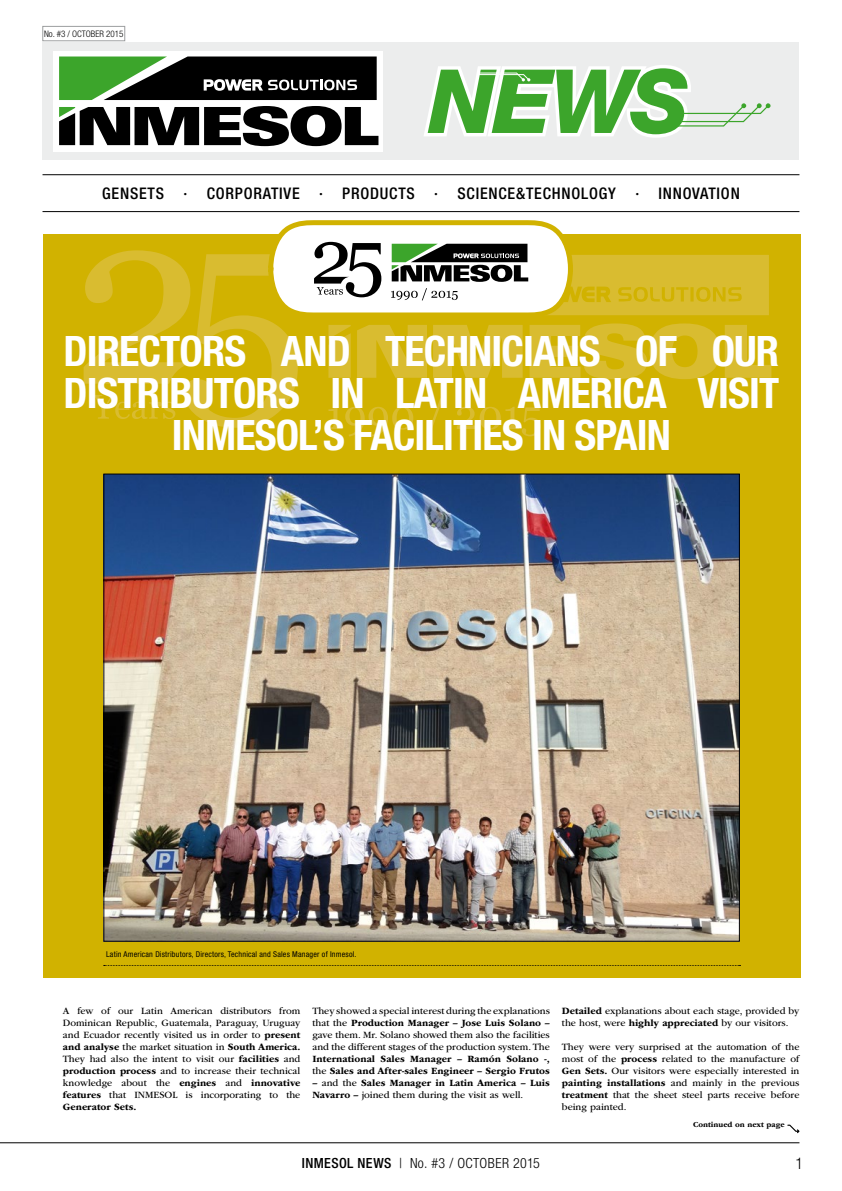
<style>
.page{position:relative;width:842px;height:1191px;background:#fff}
.page>*{position:absolute;margin:0;border:0;box-sizing:border-box;transform-origin:0 0}
.t1{font:italic 800 88.6px "Helvetica Neue LT Std";color:#3ca52b}
.t2{font:700 condensed 42px "Helvetica Neue LT Std";letter-spacing:-.02em;color:#fff}
.t3{font:500 condensed 16px "Helvetica Neue LT Std";letter-spacing:.05em;color:#000}
.t4{font:300 condensed 16px "Helvetica Neue LT Std";color:#000}
.t5{font:300 condensed 14px "Helvetica Neue LT Std";letter-spacing:.03em;color:#000}
.t6{font:10px/12px "ITC Garamond Std";color:#000;text-align:justify}
.t7{font:700 10px/12px "ITC Garamond Std";color:#000}
.t8{font:300 condensed 9px "Helvetica Neue LT Std";color:#000}
.t9{font:condensed 8px "Helvetica Neue LT Std";letter-spacing:.025em;color:#000}
.t10{font:700 8px "ITC Garamond Std";color:#000}
.s1{font-weight:700}
.s2{font-weight:400}
.s3{font-weight:500}
</style>
<div class="page">
<hr style="left:0;top:1142px;width:799px;height:1px;background:#000">
<div style="left:43px;top:43px;width:756px;height:117px;background:#eceded"></div>
<hr style="left:43px;top:174px;width:756px;height:1px;background:#000">
<hr style="left:43px;top:211px;width:756px;height:1px;background:#000">
<div style="left:43px;top:26px;width:82px;height:15px;border:1px solid #9c9e9f"></div>
<div style="left:53px;top:51px;width:330px;height:100px;background:#fff"></div>
<svg style="left:59px;top:106px;width:207px;height:40px"></svg>
<svg style="left:59px;top:56px;width:207px;height:44px;background:#375a31"></svg>
<svg style="left:575px;top:65px;width:195px;height:73px"></svg>
<div style="left:43px;top:234px;width:757px;height:743px;background:#d1b200"></div>
<img style="left:105px;top:475px;width:633px;height:464px">
<svg style="left:787px;top:1124px;width:12px;height:9px"></svg>
<svg style="left:104px;top:965px;width:636px;height:1px"></svg>
<img style="left:266px;top:42px;width:309px;height:936px">
<svg style="left:84px;top:222px;width:687px;height:215px"></svg>
<p class="t8" style="left:44px;top:28px;width:81px">No. #3 / OCTOBER 2015</p>
<h1 class="t1" style="left:429px;top:49px;width:262px">NEWS</h1>
<h3 class="t3" style="left:102px;top:184px;width:639px">GENSETS · CORPORATIVE · PRODUCTS · SCIENCE&amp;TECHNOLOGY · INNOVATION</h3>
<h2 class="t2" style="left:63px;top:325px;width:717px">DIRECTORS AND TECHNICIANS OF OUR</h2>
<h2 class="t2" style="left:63px;top:367px;width:717px">DISTRIBUTORS IN LATIN AMERICA VISIT</h2>
<h2 class="t2" style="left:172px;top:409px;width:22px">INMESO</h2>
<h2 class="t2" style="left:298px;top:409px;width:336px">L’S FACILITIES IN SPAIN</h2>
<p class="t9" style="left:106px;top:949px;width:252px">Latin American Distributors, Directors, Technical and Sales Manager of Inmesol.</p>
<p class="t6" style="left:63px;top:1004px;width:239px">A few of our Latin American distributors from Dominican Republic, Guatemala, Paraguay, Uruguay and Ecuador recently visited us in order to <span class="s1">present and analyse</span> the market situation in <span class="s1">South America.<br></span>They had also the intent to visit our <span class="s1">facilities</span> and <span class="s1">production process</span> and to increase their technical knowledge about the <span class="s1">engines</span> and <span class="s1">innovative features</span> that INMESOL is incorporating to the <span class="s1">Generator Sets.</span></p>
<p class="t6" style="left:312px;top:1004px;width:239px">They showed a special interest during the explanations that the <span class="s1">Production Manager – Jose Luis Solano – </span>gave them. Mr. Solano showed them also the facilities and the different stages of the production system. The</p>
<p class="t7" style="left:312px;top:1052px;width:239px">International Sales Manager – Ramón Solano -, <span class="s2">the</span> Sales and After-sales Engineer – Sergio Frutos</p>
<p class="t7" style="left:312px;top:1076px;width:239px">– <span class="s2">and the</span> Sales Manager in Latin America – Luis<br>Navarro – <span class="s2">joined them during the visit as well.</span></p>
<p class="t6" style="left:562px;top:1004px;width:239px"><span class="s1">Detailed</span> explanations about each stage, provided by the host, were <span class="s1">highly appreciated</span> by our visitors.</p>
<p class="t6" style="left:562px;top:1040px;width:239px">They were very surprised at the automation of the most of the <span class="s1">process</span> related to the manufacture of <span class="s1">Gen Sets.</span> Our visitors were especially interested in <span class="s1">painting installations</span> and mainly in the previous <span class="s1">treatment</span> that the sheet steel parts receive before being painted.</p>
<p class="t10" style="left:693px;top:1120px;width:93px">Continued on next page</p>
<h3 class="t5" style="left:302px;top:1155px;width:240px"><span class="s3">INMESOL NEWS</span> | No. #3 / OCTOBER 2015</h3>
<h3 class="t4" style="left:796px;top:1153px;width:9px">1</h3>
</div>
